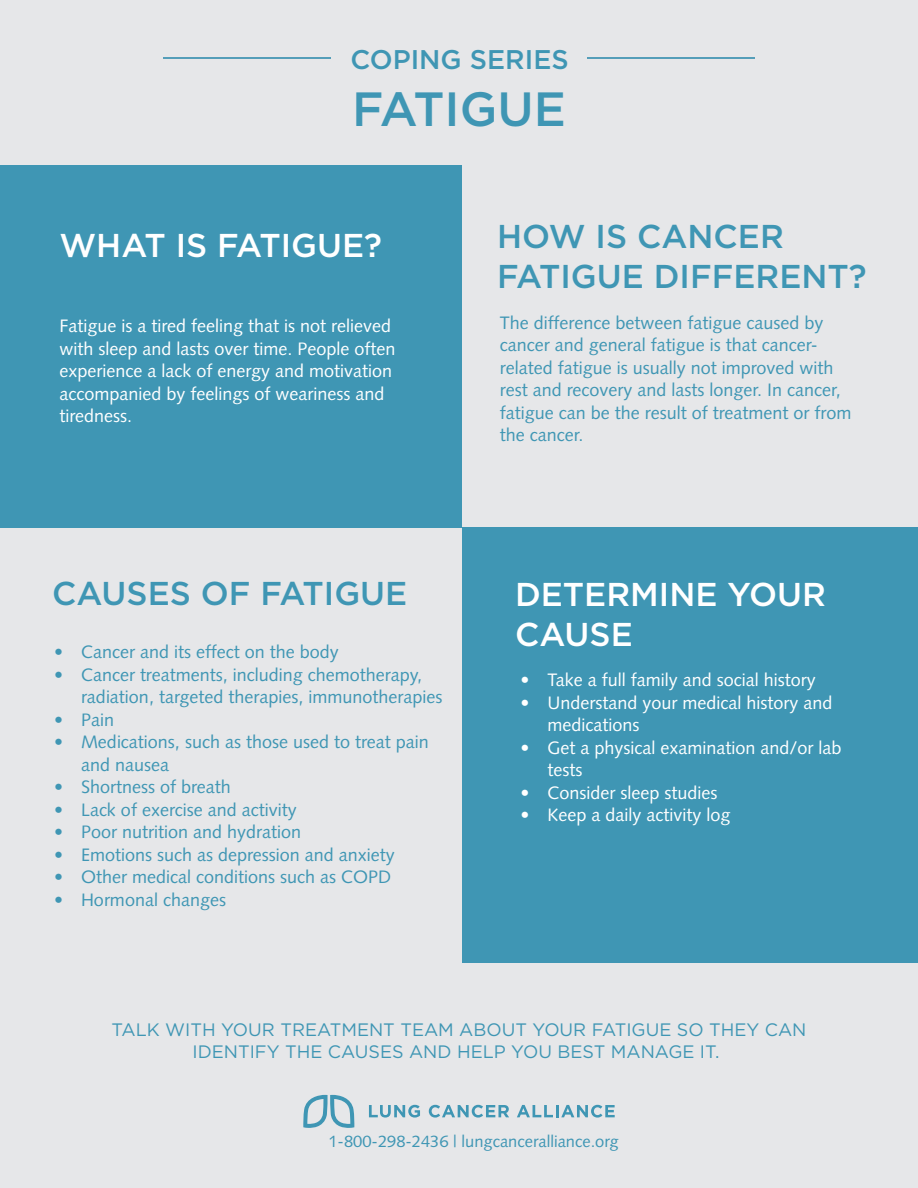
<style>
.page{position:relative;width:918px;height:1188px;background:#e6e7e9}
.page>*{position:absolute;margin:0;border:0;box-sizing:border-box;transform-origin:0 0}
.t1{font:500 48px "Gotham";color:#3f96b4}
.t2{font:500 33px/39.6px "Gotham";color:#3f96b4}
.t3{font:500 33px/39.6px "Gotham";color:#fff}
.t4{font:500 27px "Gotham";color:#3f96b4}
.t5{font:18px/22.5px "Syntax LT Std";color:#3f96b4}
.t6{font:18px/22.5px "Syntax LT Std";color:#fff}
.t7{font:18px/22.5px "Gotham";color:#3f96b4;text-align:center}
.t8{font:16.5px "Syntax LT Std";color:#3f96b4}
</style>
<div class="page">
<div style="left:0;top:165px;width:462px;height:362px;background:#3f96b4"></div>
<div style="left:462px;top:528px;width:456px;height:435px;background:#3f96b4"></div>
<hr style="left:588px;top:57px;width:167px;height:1px;background:#559eb9">
<svg style="left:303px;top:1095px;width:51px;height:33px"></svg>
<svg style="left:369px;top:1105px;width:51px;height:13px"></svg>
<svg style="left:429px;top:1105px;width:80px;height:13px"></svg>
<svg style="left:517px;top:1105px;width:98px;height:13px"></svg>
<hr style="left:163px;top:57px;width:167px;height:1px;background:#559eb9">
<h3 class="t4" style="left:350px;top:43px;width:220px">COPING SERIES</h3>
<h1 class="t1" style="left:352px;top:80px;width:215px">FATIGUE</h1>
<h2 class="t3" style="left:59px;top:225px;width:324px">WHAT IS FATIGUE?</h2>
<p class="t6" style="left:59px;top:315px;width:338px">Fatigue is a tired feeling that is not relieved with sleep and lasts over time. People often experience a lack of energy and motivation accompanied by feelings of weariness and tiredness.</p>
<h2 class="t2" style="left:52px;top:573px;width:357px">CAUSES OF FATIGUE</h2>
<p class="t5" style="left:54px;top:641px;width:286px">• Cancer and its effect on the body</p>
<p class="t5" style="left:81px;top:663px;width:363px;text-indent:-27px">• Cancer treatments, including chemotherapy, radiation, targeted therapies, immunotherapies</p>
<p class="t5" style="left:54px;top:708px;width:62px">• Pain</p>
<p class="t5" style="left:81px;top:731px;width:349px;text-indent:-27px">• Medications, such as those used to treat pain and nausea</p>
<p class="t5" style="left:54px;top:776px;width:178px">• Shortness of breath</p>
<p class="t5" style="left:54px;top:798px;width:244px">• Lack of exercise and activity</p>
<p class="t5" style="left:54px;top:821px;width:249px">• Poor nutrition and hydration</p>
<p class="t5" style="left:54px;top:843px;width:342px">• Emotions such as depression and anxiety</p>
<p class="t5" style="left:54px;top:866px;width:339px">• Other medical conditions such as COPD</p>
<p class="t5" style="left:54px;top:888px;width:174px">• Hormonal changes</p>
<h2 class="t2" style="left:497px;top:216px;width:371px">HOW IS CANCER<br>FATIGUE DIFFERENT?</h2>
<p class="t5" style="left:500px;top:311px;width:353px">The difference between fatigue caused by cancer and general fatigue is that cancer&shy;related fatigue is usually not improved with rest and recovery and lasts longer. In cancer, fatigue can be the result of treatment or from the cancer.</p>
<h2 class="t3" style="left:515px;top:575px;width:312px">DETERMINE YOUR<br>CAUSE</h2>
<p class="t6" style="left:520px;top:669px;width:297px">• Take a full family and social history</p>
<p class="t6" style="left:547px;top:691px;width:287px;text-indent:-27px">• Understand your medical history and medications</p>
<p class="t6" style="left:547px;top:736px;width:296px;text-indent:-27px">• Get a physical examination and/or lab tests</p>
<p class="t6" style="left:520px;top:781px;width:199px">• Consider sleep studies</p>
<p class="t6" style="left:520px;top:804px;width:212px">• Keep a daily activity log</p>
<p class="t7" style="left:112px;top:1018px;width:696px">TALK WITH YOUR TREATMENT TEAM ABOUT YOUR FATIGUE SO THEY CAN<br>IDENTIFY THE CAUSES AND HELP YOU BEST MANAGE IT.</p>
<p class="t8" style="left:328px;top:1131px;width:292px">1-800-298-2436 | lungcanceralliance.org</p>
</div>
